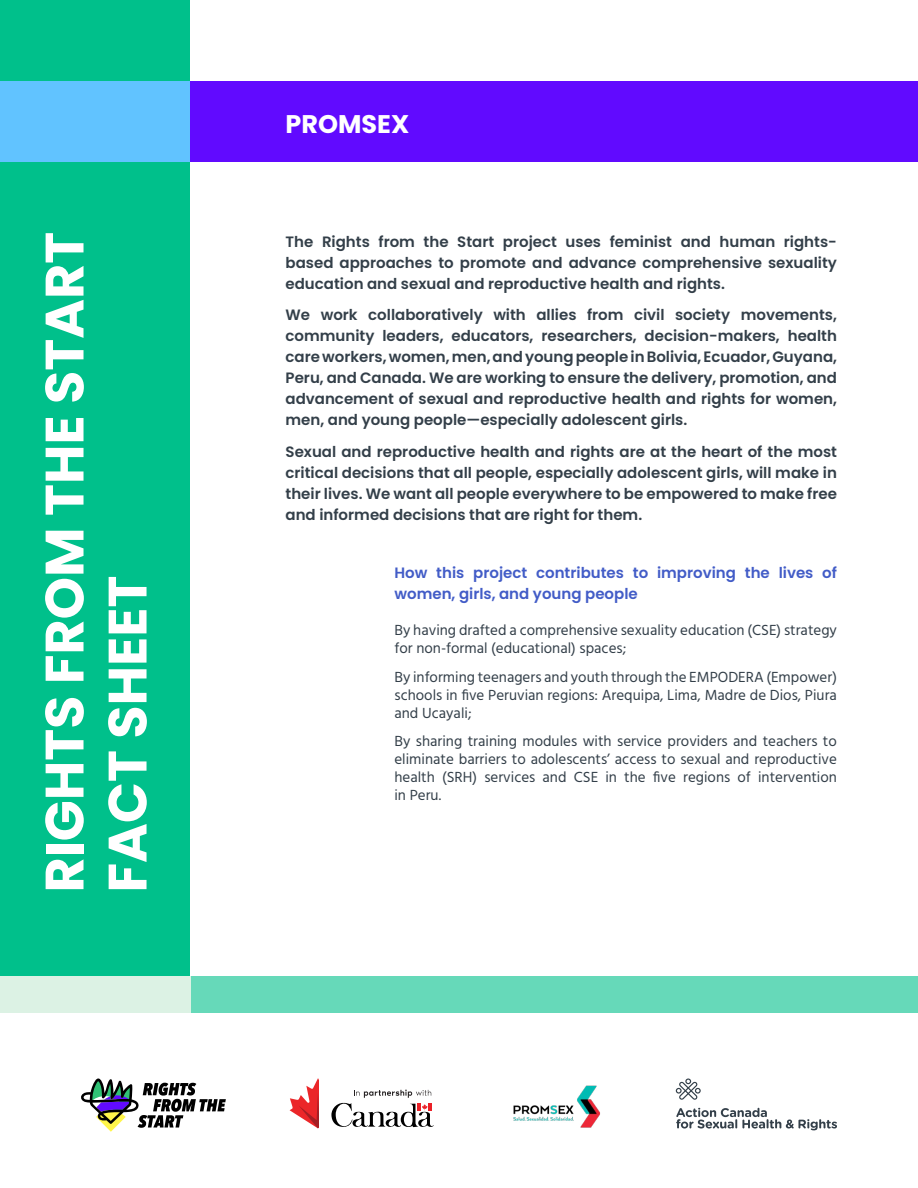
<style>
.page{position:relative;width:918px;height:1188px;background:#fff}
.page>*{position:absolute;margin:0;border:0;box-sizing:border-box;transform-origin:0 0}
.t1{font:700 54px/63px "Poppins";color:#fff}
.t2{font:700 25.5px "Poppins";color:#fff}
.t3{font:600 15px/21px "Poppins";color:#333f49;text-align:justify}
.t4{font:15px/18px "Hind";color:#333f49;text-align:justify}
.t5{font:600 15px/21px "Poppins";color:#425cc7}
</style>
<div class="page">
<div style="left:0;top:0;width:190px;height:976px;background:#00c08b"></div>
<svg style="left:0;top:81px;width:918px;height:81px;fill:#610aff"></svg>
<div style="left:190px;top:976px;width:728px;height:36px;background:#66d9b9"></div>
<div style="left:0;top:976px;width:190px;height:36px;background:#dcf2e4"></div>
<svg style="left:81px;top:1078px;width:145px;height:54px"></svg>
<svg style="left:676px;top:1108px;width:161px;height:22px"></svg>
<svg style="left:676px;top:1078px;width:25px;height:22px"></svg>
<svg style="left:290px;top:1078px;width:28px;height:50px"></svg>
<svg style="left:331px;top:1090px;width:103px;height:38px"></svg>
<img style="left:513px;top:1085px;width:87px;height:43px">
<h1 class="t1" style="left:33px;top:892px;width:662px;rotate:-90deg">RIGHTS FROM THE START<br>FACT SHEET</h1>
<h2 class="t2" style="left:286px;top:109px;width:125px">PROMSEX</h2>
<p class="t3" style="left:286px;top:231px;width:553px">The Rights from the Start project uses feminist and human rights&shy;based approaches to promote and advance comprehensive sexuality education and sexual and reproductive health and rights.</p>
<p class="t3" style="left:286px;top:305px;width:553px">We work collaboratively with allies from civil society movements, community leaders, educators, researchers, decision-makers, health care workers, women, men, and young people in Bolivia, Ecuador, Guyana, Peru, and Canada. We are working to ensure the delivery, promotion, and advancement of sexual and reproductive health and rights for women, men, and young people—especially adolescent girls.</p>
<p class="t3" style="left:286px;top:441px;width:553px">Sexual and reproductive health and rights are at the heart of the most critical decisions that all people, especially adolescent girls, will make in their lives. We want all people everywhere to be empowered to make free and informed decisions that are right for them.</p>
<p class="t5" style="left:394px;top:562px;width:444px">How this project contributes to improving the lives of women, girls, and young people</p>
<p class="t4" style="left:394px;top:622px;width:444px">By having drafted a comprehensive sexuality education (CSE) strategy for non-formal (educational) spaces;</p>
<p class="t4" style="left:394px;top:669px;width:444px">By informing teenagers and youth through the EMPODERA (Empower) schools in five Peruvian regions: Arequipa, Lima, Madre de Dios, Piura and Ucayali;</p>
<p class="t4" style="left:394px;top:733px;width:444px">By sharing training modules with service providers and teachers to eliminate barriers to adolescents’ access to sexual and reproductive health (SRH) services and CSE in the five regions of intervention in Peru.</p>
</div>
